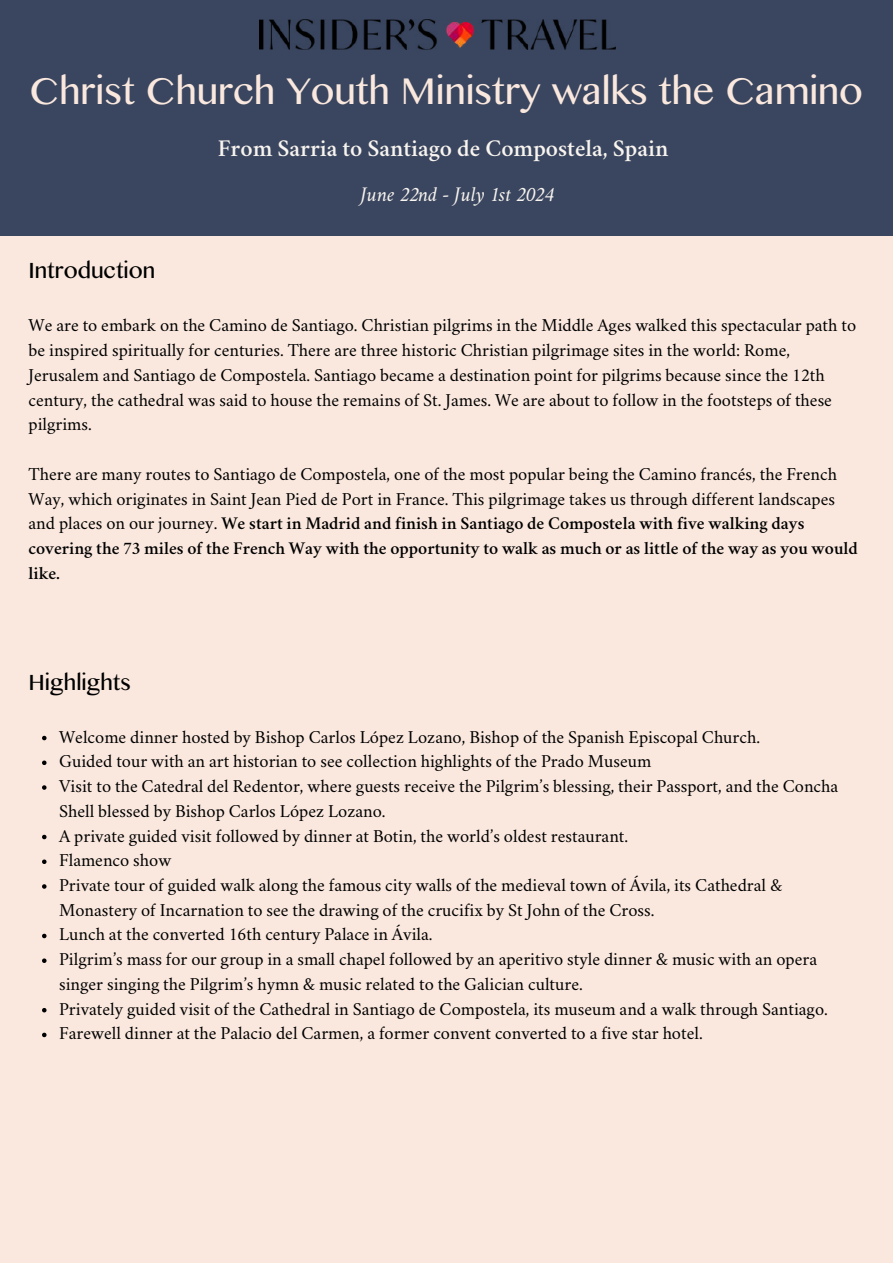
<style>
.page{position:relative;width:893px;height:1264px;background:#fff}
.page>*{position:absolute;margin:0;border:0;box-sizing:border-box;transform-origin:0 0}
.t1{font:33px "Bangla MN";color:#fae8de}
.t2{font:600 24.15px "Crimson";color:#f8f4ef}
.t3{font:italic 21px "Crimson";color:#f8f4ef}
.t4{font:19.5px "Bangla MN";color:#000}
.t5{font:18px/24.8px "Crimson";color:#000}
.s1{font-weight:600}
</style>
<div class="page">
<div style="left:0;top:0;width:892px;height:1262px;background:#fae8de"></div>
<div style="left:0;top:0;width:892px;height:235px;background:#3a465f"></div>
<img style="left:259px;top:20px;width:356px;height:29px">
<svg style="left:42px;top:735px;width:5px;height:5px"></svg>
<svg style="left:42px;top:760px;width:5px;height:5px"></svg>
<svg style="left:42px;top:785px;width:5px;height:4px"></svg>
<svg style="left:42px;top:834px;width:5px;height:5px"></svg>
<svg style="left:42px;top:859px;width:5px;height:5px"></svg>
<svg style="left:42px;top:884px;width:5px;height:4px"></svg>
<svg style="left:42px;top:933px;width:5px;height:5px"></svg>
<svg style="left:42px;top:958px;width:5px;height:5px"></svg>
<svg style="left:42px;top:1008px;width:5px;height:4px"></svg>
<svg style="left:42px;top:1032px;width:5px;height:5px"></svg>
<h1 class="t1" style="left:30px;top:73px;width:834px">Christ Church Youth Ministry walks the Camino</h1>
<h2 class="t2" style="left:218px;top:139px;width:452px">From Sarria to Santiago de Compostela, Spain</h2>
<p class="t3" style="left:360px;top:185px;width:194px">June 22nd - July 1st 2024</p>
<p class="t4" style="left:29px;top:260px;width:128px">Introduction</p>
<p class="t5" style="left:29px;top:315px;width:829px">We are to embark on the Camino de Santiago. Christian pilgrims in the Middle Ages walked this spectacular path to be inspired spiritually for centuries. There are three historic Christian pilgrimage sites in the world: Rome, Jerusalem and Santiago de Compostela. Santiago became a destination point for pilgrims because since the 12th century, the cathedral was said to house the remains of St. James. We are about to follow in the footsteps of these pilgrims.</p>
<p class="t5" style="left:29px;top:463px;width:830px">There are many routes to Santiago de Compostela, one of the most popular being the Camino francés, the French Way, which originates in Saint Jean Pied de Port in France. This pilgrimage takes us through different landscapes and places on our journey. <span class="s1">We start in Madrid and finish in Santiago de Compostela with five walking days covering the 73 miles of the French Way with the opportunity to walk as much or as little of the way as you would like.</span></p>
<p class="t4" style="left:29px;top:671px;width:104px">Highlights</p>
<p class="t5" style="left:59px;top:726px;width:780px">Welcome dinner hosted by Bishop Carlos López Lozano, Bishop of the Spanish Episcopal Church.<br>Guided tour with an art historian to see collection highlights of the Prado Museum<br>Visit to the Catedral del Redentor, where guests receive the Pilgrim’s blessing, their Passport, and the Concha Shell blessed by Bishop Carlos López Lozano.<br>A private guided visit followed by dinner at Botin, the world’s oldest restaurant.<br>Flamenco show<br>Private tour of guided walk along the famous city walls of the medieval town of Ávila, its Cathedral &amp; Monastery of Incarnation to see the drawing of the crucifix by St John of the Cross.<br>Lunch at the converted 16th century Palace in Ávila.<br>Pilgrim’s mass for our group in a small chapel followed by an aperitivo style dinner &amp; music with an opera singer singing the Pilgrim’s hymn &amp; music related to the Galician culture.<br>Privately guided visit of the Cathedral in Santiago de Compostela, its museum and a walk through Santiago.<br>Farewell dinner at the Palacio del Carmen, a former convent converted to a five star hotel.</p>
</div>
